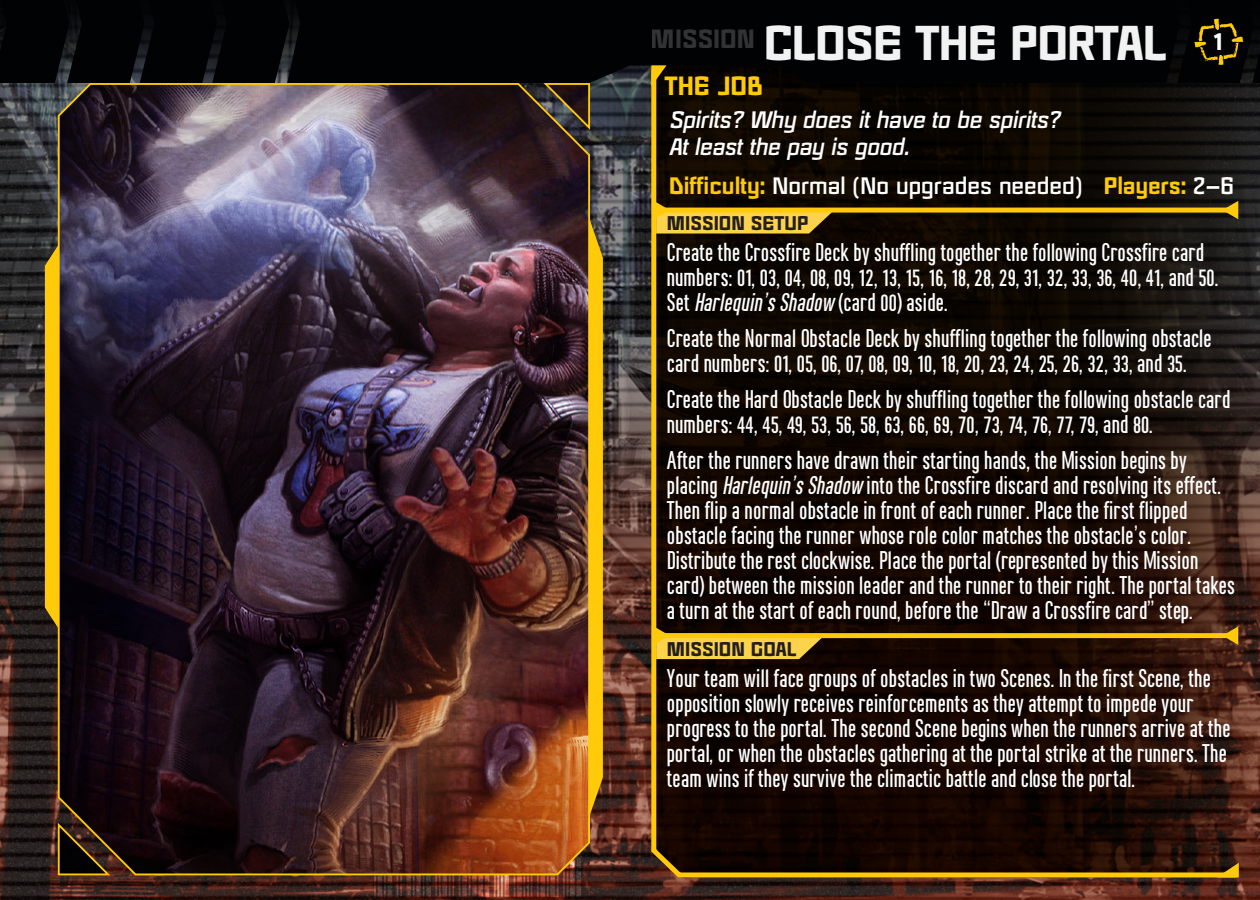
<style>
.page{position:relative;width:1260px;height:900px;background:#fff}
.page>*{position:absolute;margin:0;border:0;box-sizing:border-box;transform-origin:0 0}
.Obstacle__Card_type{font:900 46.25px "Regra";letter-spacing:-.02em;color:#fff}
.Body{font:25px/25px "Rhomus";letter-spacing:.01em;color:#fff}
.Specs{font:900 25px "Regra";color:#feca0a}
.t1{font:italic 700 22.5px/27.5px "Regra";color:#fff}
.t2{font:700 22.5px "Regra";color:#fff}
.Obstacle__Card_type-2{font:900 18.75px "Regra";color:#231f20}
.s1{font-weight:900;color:#feca0a}
.s2{font-style:italic}
</style>
<div class="page">
<img style="left:0;top:83px;width:1260px;height:817px">
<div style="left:0;top:0;width:630px;height:83px;background:#010203"></div>
<svg style="left:1241px;top:83px;width:19px;height:795px;background:#442d26"></svg>
<div style="left:630px;top:0;width:547px;height:83px;background:#010203"></div>
<svg style="left:1177px;top:0;width:83px;height:83px;background:#161305"></svg>
<svg style="left:651px;top:65px;width:16px;height:1px"></svg>
<svg style="left:649px;top:66px;width:592px;height:814px;background:#1d1005"></svg>
<svg style="left:45px;top:225px;width:11px;height:424px;background:#ddb00e"></svg>
<svg style="left:592px;top:181px;width:11px;height:673px;background:#dfb014"></svg>
<svg style="left:577px;top:876px;width:4px;height:21px"></svg>
<svg style="left:570px;top:876px;width:5px;height:21px"></svg>
<hr style="left:557px;top:788px;width:2px;height:109px;background:#fff">
<hr style="left:567px;top:788px;width:1px;height:109px;background:#fff">
<hr style="left:563px;top:788px;width:2px;height:109px;background:#fff">
<svg style="left:550px;top:876px;width:5px;height:21px"></svg>
<hr style="left:547px;top:788px;width:2px;height:109px;background:#fff">
<hr style="left:531px;top:788px;width:1px;height:109px;background:#fff">
<svg style="left:540px;top:876px;width:5px;height:21px"></svg>
<hr style="left:537px;top:788px;width:2px;height:109px;background:#fff">
<hr style="left:527px;top:788px;width:2px;height:109px;background:#fff">
<hr style="left:523px;top:788px;width:2px;height:109px;background:#fff">
<svg style="left:505px;top:876px;width:4px;height:21px"></svg>
<svg style="left:517px;top:876px;width:5px;height:21px"></svg>
<hr style="left:514px;top:788px;width:1px;height:109px;background:#fff">
<hr style="left:501px;top:788px;width:2px;height:109px;background:#fff">
<hr style="left:497px;top:788px;width:2px;height:109px;background:#fff">
<svg style="left:479px;top:876px;width:4px;height:21px"></svg>
<hr style="left:494px;top:788px;width:2px;height:109px;background:#fff">
<svg style="left:485px;top:876px;width:4px;height:21px"></svg>
<svg style="left:472px;top:876px;width:5px;height:21px"></svg>
<hr style="left:469px;top:788px;width:1px;height:109px;background:#fff">
<hr style="left:452px;top:788px;width:2px;height:109px;background:#fff">
<svg style="left:462px;top:876px;width:5px;height:21px"></svg>
<hr style="left:459px;top:788px;width:1px;height:109px;background:#fff">
<hr style="left:449px;top:788px;width:2px;height:109px;background:#fff">
<svg style="left:443px;top:876px;width:4px;height:21px"></svg>
<svg style="left:426px;top:876px;width:5px;height:21px"></svg>
<hr style="left:439px;top:788px;width:2px;height:109px;background:#fff">
<hr style="left:435px;top:788px;width:2px;height:109px;background:#fff">
<hr style="left:423px;top:788px;width:2px;height:109px;background:#fff">
<svg style="left:416px;top:876px;width:5px;height:21px"></svg>
<hr style="left:400px;top:788px;width:2px;height:109px;background:#fff">
<hr style="left:413px;top:788px;width:2px;height:109px;background:#fff">
<svg style="left:407px;top:876px;width:4px;height:21px"></svg>
<hr style="left:397px;top:788px;width:1px;height:109px;background:#fff">
<svg style="left:388px;top:876px;width:4px;height:21px"></svg>
<hr style="left:374px;top:788px;width:2px;height:109px;background:#fff">
<hr style="left:384px;top:788px;width:2px;height:109px;background:#fff">
<svg style="left:378px;top:876px;width:4px;height:21px"></svg>
<img style="left:56px;top:81px;width:536px;height:795px">
<p class="Obstacle__Card_type" style="left:651px;top:15px;width:573px"><sup>MISSION</sup> CLOSE THE PORTAL <sup>1</sup></p>
<p class="Specs" style="left:664px;top:71px;width:100px">THE JOB</p>
<p class="t1" style="left:669px;top:105px;width:398px">Spirits? Why does it have to be spirits?<br>At least the pay is good.</p>
<p class="t2" style="left:669px;top:172px;width:567px"><span class="s1">Difficulty:</span> Normal (No upgrades needed) <span class="s1">Players:</span> 2–6</p>
<p class="Obstacle__Card_type-2" style="left:667px;top:212px;width:143px">MISSION SETUP</p>
<p class="Body" style="left:667px;top:239px;width:553px">Create the Crossfire Deck by shuffling together the following Crossfire card numbers: 01, 03, 04, 08, 09, 12, 13, 15, 16, 18, 28, 29, 31, 32, 33, 36, 40, 41, and 50.<br>S et <span class="s2">Harlequin’sShadow</span> (c a r d 0 0 ) a s i d e .</p>
<p class="Body" style="left:667px;top:325px;width:546px">Create the Normal Obstacle Deck by shuffling together the following obstacle card numbers: 01, 05, 06, 07, 08, 09, 10, 18, 20, 23, 24, 25, 26, 32, 33, and 35.</p>
<p class="Body" style="left:667px;top:386px;width:565px">Create the Hard Obstacle Deck by shuffling together the following obstacle card numbers: 44, 45, 49, 53, 56, 58, 63, 66, 69, 70, 73, 74, 76, 77, 79, and 80.</p>
<p class="Body" style="left:667px;top:448px;width:570px">After the runners have drawn their starting hands, the Mission begins by placing <span class="s2">Harlequin’sShadow</span> into the Crossfire discard and resolving its effect.<br>Then flip a normal obstacle in front of each runner. Place the first flipped obstacle facing the runner whose role color matches the obstacle’s color.<br>Distribute the rest clockwise. Place the portal (represented by this Mission card) between the mission leader and the runner to their right. The portal takes a turn at the start of each round, before the “Draw a Crossfire card” step.</p>
<p class="Obstacle__Card_type-2" style="left:667px;top:638px;width:131px">MISSION GOAL</p>
<p class="Body" style="left:667px;top:665px;width:565px">Your team will face groups of obstacles in two Scenes. In the first Scene, the opposition slowly receives reinforcements as they attempt to impede your progress to the portal. The second Scene begins when the runners arrive at the portal, or when the obstacles gathering at the portal strike at the runners. The team wins if they survive the climactic battle and close the portal.</p>
</div>
